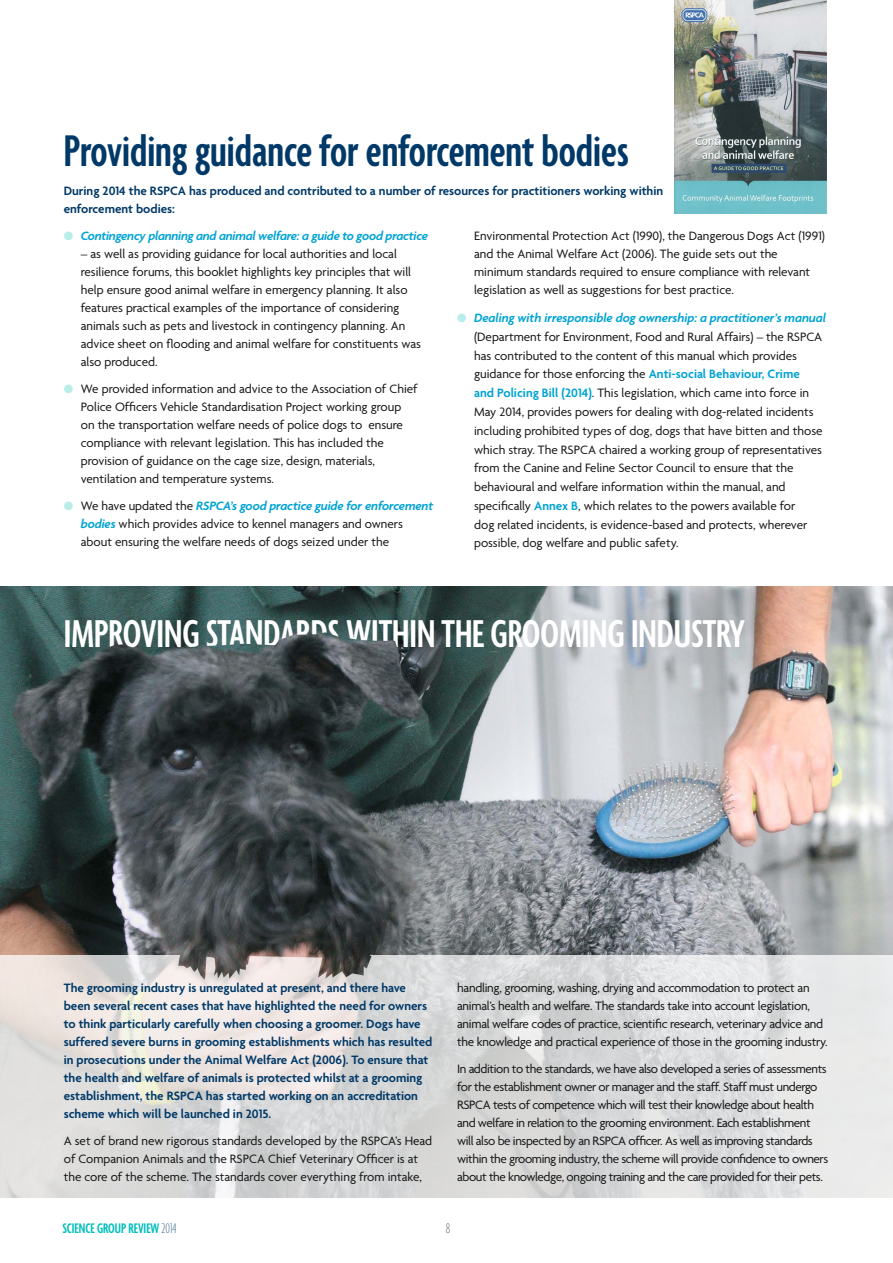
<style>
.page{position:relative;width:893px;height:1263px;background:#fff}
.page>*{position:absolute;margin:0;border:0;box-sizing:border-box;transform-origin:0 0}
.t1{font:600 extra-condensed 48px "Agenda";color:#003968}
.t2{font:600 extra-condensed 42px "Agenda";color:#fff}
.t3{font:600 extra-condensed 15px "Agenda";color:#00bebc}
.t4{font:100 extra-condensed 15px "Agenda";color:#2f3137}
.t5{font:13.2px/18px "Agenda";color:#131413}
.t6{font:600 13.2px/18px "Agenda";color:#003968}
.t7{font:13.2px/18px "Agenda";letter-spacing:-.03em;color:#131413}
.t8{font:13.2px/18px "Agenda";letter-spacing:-.02em;color:#131413}
.t9{font:italic 600 13.2px "Agenda";letter-spacing:-.02em;color:#00a3d3}
.s1{color:#b8ede9}
.s2{font-weight:600;font-style:italic;color:#00a3d3}
.s3{font-weight:600;color:#00a3d3}
.s4{font-weight:100;color:#003968}
</style>
<div class="page">
<img style="left:674px;top:0;width:153px;height:213px">
<img style="left:0;top:587px;width:893px;height:368px">
<svg style="left:0;top:955px;width:893px;height:243px;background:#dedddd"></svg>
<img style="left:88px;top:632px;width:313px;height:42px">
<img style="left:178px;top:950px;width:194px;height:31px">
<h1 class="t1" style="left:64px;top:124px;width:567px">Providing guidance for enforcement bodies</h1>
<p class="t6" style="left:64px;top:181px;width:601px">During 2014 the RSPCA has produced and contributed to a number of resources for practitioners working within enforcement bodies:</p>
<p class="t9" style="left:64px;top:228px;width:366px"><span class="s1">●</span> Contingency planning and animal welfare: a guide to good practice</p>
<p class="t5" style="left:81px;top:245px;width:342px">– as well as providing guidance for local authorities and local resilience forums, this booklet highlights key principles that will help ensure good animal welfare in emergency planning. It also features practical examples of the importance of considering animals such as pets and livestock in contingency planning. An advice sheet on flooding and animal welfare for constituents was also produced.</p>
<p class="t5" style="left:81px;top:380px;width:338px;text-indent:-17px"><span class="s1">●</span> We provided information and advice to the Association of Chief Police Officers Vehicle Standardisation Project working group on the transportation welfare needs of police dogs to ensure compliance with relevant legislation. This has included the provision of guidance on the cage size, design, materials, ventilation and temperature systems.</p>
<p class="t5" style="left:81px;top:497px;width:354px;text-indent:-17px"><span class="s1">●</span> We have updated the <span class="s2">RSPCA’s good practice guide for enforcement bodies</span> which provides advice to kennel managers and owners about ensuring the welfare needs of dogs seized under the</p>
<p class="t5" style="left:474px;top:227px;width:352px">Environmental Protection Act (1990), the Dangerous Dogs Act (1991) and the Animal Welfare Act (2006). The guide sets out the minimum standards required to ensure compliance with relevant legislation as well as suggestions for best practice.</p>
<p class="t5" style="left:474px;top:308px;width:353px;line-height:18.8px;text-indent:-17px"><span class="s1">●</span> <span class="s2">Dealing with irresponsible dog ownership: a practitioner’s manual </span>(Department for Environment, Food and Rural Affairs) – the RSPCA has contributed to the content of this manual which provides guidance for those enforcing the <span class="s3">Anti-social Behaviour, Crime<br>and Policing Bill (2014)</span>. This legislation, which came into force in May 2014, provides powers for dealing with dog-related incidents including prohibited types of dog, dogs that have bitten and those which stray. The RSPCA chaired a working group of representatives from the Canine and Feline Sector Council to ensure that the behavioural and welfare information within the manual, and specifically <span class="s3">Annex B</span>, which relates to the powers available for<br>dog related incidents, is evidence-based and protects, wherever possible, dog welfare and public safety.</p>
<h2 class="t2" style="left:64px;top:610px;width:683px">IMPROVING STANDARDS WITHIN THE GROOMING INDUSTRY</h2>
<p class="t6" style="left:64px;top:979px;width:370px">The grooming industry is unregulated at present, and there have been several recent cases that have highlighted the need for owners to think particularly carefully when choosing a groomer. Dogs have suffered severe burns in grooming establishments which has resulted in prosecutions under the Animal Welfare Act (2006). To ensure that the health and welfare of animals is protected whilst at a grooming establishment, the RSPCA has started working on an accreditation scheme which will be launched in 2015.</p>
<p class="t5" style="left:64px;top:1132px;width:370px">A set of brand new rigorous standards developed by the RSPCA’s Head of Companion Animals and the RSPCA Chief Veterinary Officer is at the core of the scheme. The standards cover everything from intake,</p>
<p class="t8" style="left:457px;top:979px;width:372px">handling, grooming, washing, drying and accommodation to protect an animal’s health and welfare. The standards take into account legislation, animal welfare codes of practice, scientific research, veterinary advice and the knowledge and practical experience of those in the grooming industry.</p>
<p class="t7" style="left:457px;top:1060px;width:373px">In addition to the standards, we have also developed a series of assessments for the establishment owner or manager and the staff. Staff must undergo RSPCA tests of competence which will test their knowledge about health and welfare in relation to the grooming environment. Each establishment will also be inspected by an RSPCA officer. As well as improving standards within the grooming industry, the scheme will provide confidence to owners about the knowledge, ongoing training and the care provided for their pets.</p>
<p class="t3" style="left:62px;top:1219px;width:116px">SCIENCE GROUP REVIEW <span class="s4">2014</span></p>
<p class="t4" style="left:446px;top:1220px;width:6px">8</p>
</div>
